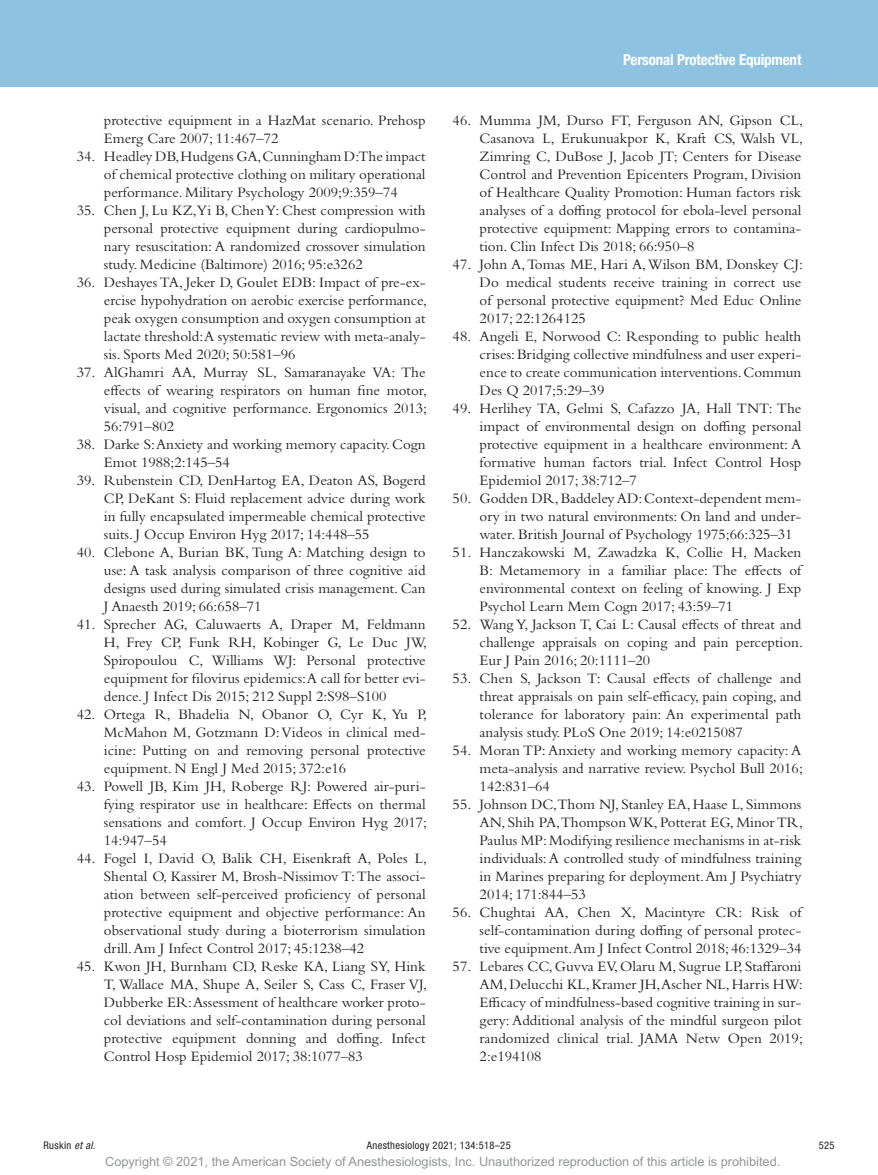
<style>
.page{position:relative;width:878px;height:1175px;background:#fff}
.page>*{position:absolute;margin:0;border:0;box-sizing:border-box;transform-origin:0 0}
.t1{font:15px/18px "Bembo Std";color:#231f20;text-align:justify}
.t2{font:700 condensed 15px "Helvetica Neue LT Std";letter-spacing:-.01em;color:#fff}
.t3{font:12.75px "Arial MT Std";color:#939598}
.t4{font:condensed 10.5px "Helvetica Neue LT Std";letter-spacing:.03em;color:#231f20}
.s1{font-style:italic}
</style>
<div class="page">
<div style="left:0;top:0;width:878px;height:86px;background:#8dc3e0"></div>
<p class="t1" style="left:104px;top:111px;width:323px">protective equipment in a HazMat scenario. Prehosp<br>Emerg Care 2007; 11:467–72</p>
<p class="t1" style="left:104px;top:147px;width:323px;text-indent:-27px">34. Headley DB, Hudgens GA, Cunningham D:The impact of chemical protective clothing on military operational performance. Military Psychology 2009;9:359–74</p>
<p class="t1" style="left:104px;top:201px;width:323px;text-indent:-27px">35. Chen J, Lu KZ,Yi B, Chen Y: Chest compression with personal protective equipment during cardiopulmo&shy;nary resuscitation: A randomized crossover simulation study. Medicine (Baltimore) 2016; 95:e3262</p>
<p class="t1" style="left:104px;top:273px;width:325px;text-indent:-27px">36. Deshayes TA, Jeker D, Goulet EDB: Impact of pre-ex&shy;ercise hypohydration on aerobic exercise performance, peak oxygen consumption and oxygen consumption at lactate threshold:A systematic review with meta-analy&shy;sis. Sports Med 2020; 50:581–96</p>
<p class="t1" style="left:104px;top:363px;width:325px;text-indent:-27px">37. AlGhamri AA, Murray SL, Samaranayake VA: The effects of wearing respirators on human fine motor, visual, and cognitive performance. Ergonomics 2013; 56:791–802</p>
<p class="t1" style="left:104px;top:435px;width:323px;text-indent:-27px">38. Darke S: Anxiety and working memory capacity. Cogn<br>Emot 1988;2:145–54</p>
<p class="t1" style="left:104px;top:471px;width:323px;text-indent:-27px">39. Rubenstein CD, DenHartog EA, Deaton AS, Bogerd CP, DeKant S: Fluid replacement advice during work in fully encapsulated impermeable chemical protective suits. J Occup Environ Hyg 2017; 14:448–55</p>
<p class="t1" style="left:104px;top:543px;width:323px;text-indent:-27px">40. Clebone A, Burian BK, Tung A: Matching design to use: A task analysis comparison of three cognitive aid designs used during simulated crisis management. Can J Anaesth 2019; 66:658–71</p>
<p class="t1" style="left:104px;top:615px;width:325px;text-indent:-27px">41. Sprecher AG, Caluwaerts A, Draper M, Feldmann H, Frey CP, Funk RH, Kobinger G, Le Duc JW, Spiropoulou C, Williams WJ: Personal protective equipment for filovirus epidemics:A call for better evi&shy;dence. J Infect Dis 2015; 212 Suppl 2:S98–S100</p>
<p class="t1" style="left:104px;top:705px;width:325px;text-indent:-27px">42. Ortega R, Bhadelia N, Obanor O, Cyr K, Yu P, McMahon M, Gotzmann D: Videos in clinical med&shy;icine: Putting on and removing personal protective equipment. N Engl J Med 2015; 372:e16</p>
<p class="t1" style="left:104px;top:777px;width:325px;text-indent:-27px">43. Powell JB, Kim JH, Roberge RJ: Powered air-puri&shy;fying respirator use in healthcare: Effects on thermal sensations and comfort. J Occup Environ Hyg 2017; 14:947–54</p>
<p class="t1" style="left:104px;top:849px;width:325px;text-indent:-27px">44. Fogel I, David O, Balik CH, Eisenkraft A, Poles L, Shental O, Kassirer M, Brosh-Nissimov T: The associ&shy;ation between self-perceived proficiency of personal protective equipment and objective performance: An observational study during a bioterrorism simulation drill. Am J Infect Control 2017; 45:1238–42</p>
<p class="t1" style="left:104px;top:957px;width:325px;text-indent:-27px">45. Kwon JH, Burnham CD, Reske KA, Liang SY, Hink T, Wallace MA, Shupe A, Seiler S, Cass C, Fraser VJ, Dubberke ER: Assessment of healthcare worker proto&shy;col deviations and self-contamination during personal protective equipment donning and doffing. Infect Control Hosp Epidemiol 2017; 38:1077–83</p>
<p class="t2" style="left:623px;top:51px;width:180px">Personal Protective Equipment</p>
<p class="t1" style="left:479px;top:111px;width:325px;text-indent:-27px">46. Mumma JM, Durso FT, Ferguson AN, Gipson CL, Casanova L, Erukunuakpor K, Kraft CS, Walsh VL, Zimring C, DuBose J, Jacob JT; Centers for Disease Control and Prevention Epicenters Program, Division of Healthcare Quality Promotion: Human factors risk analyses of a doffing protocol for ebola-level personal protective equipment: Mapping errors to contamina&shy;tion. Clin Infect Dis 2018; 66:950–8</p>
<p class="t1" style="left:479px;top:255px;width:325px;text-indent:-27px">47. John A, Tomas ME, Hari A, Wilson BM, Donskey CJ:<br>Do medical students receive training in correct use of personal protective equipment? Med Educ Online 2017; 22:1264125</p>
<p class="t1" style="left:479px;top:327px;width:323px;text-indent:-27px">48. Angeli E, Norwood C: Responding to public health crises: Bridging collective mindfulness and user experi&shy;ence to create communication interventions. Commun Des Q 2017;5:29–39</p>
<p class="t1" style="left:479px;top:399px;width:323px;text-indent:-27px">49. Herlihey TA, Gelmi S, Cafazzo JA, Hall TNT: The impact of environmental design on doffing personal protective equipment in a healthcare environment: A formative human factors trial. Infect Control Hosp Epidemiol 2017; 38:712–7</p>
<p class="t1" style="left:479px;top:489px;width:323px;text-indent:-27px">50. Godden DR, Baddeley AD: Context-dependent mem&shy;ory in two natural environments: On land and under&shy;water. British Journal of Psychology 1975;66:325–31</p>
<p class="t1" style="left:479px;top:543px;width:323px;text-indent:-27px">51. Hanczakowski M, Zawadzka K, Collie H, Macken B: Metamemory in a familiar place: The effects of environmental context on feeling of knowing. J Exp Psychol Learn Mem Cogn 2017; 43:59–71</p>
<p class="t1" style="left:479px;top:615px;width:325px;text-indent:-27px">52. Wang Y, Jackson T, Cai L: Causal effects of threat and challenge appraisals on coping and pain perception.<br>Eur J Pain 2016; 20:1111–20</p>
<p class="t1" style="left:479px;top:669px;width:323px;text-indent:-27px">53. Chen S, Jackson T: Causal effects of challenge and threat appraisals on pain self-efficacy, pain coping, and tolerance for laboratory pain: An experimental path analysis study. PLoS One 2019; 14:e0215087</p>
<p class="t1" style="left:479px;top:741px;width:325px;text-indent:-27px">54. Moran TP: Anxiety and working memory capacity: A meta-analysis and narrative review. Psychol Bull 2016; 142:831–64</p>
<p class="t1" style="left:479px;top:795px;width:325px;text-indent:-27px">55. Johnson DC,Thom NJ, Stanley EA, Haase L, Simmons AN, Shih PA,Thompson WK, Potterat EG, Minor TR, Paulus MP: Modifying resilience mechanisms in at-risk individuals: A controlled study of mindfulness training in Marines preparing for deployment. Am J Psychiatry 2014; 171:844–53</p>
<p class="t1" style="left:479px;top:903px;width:323px;text-indent:-27px">56. Chughtai AA, Chen X, Macintyre CR: Risk of self-contamination during doffing of personal protec&shy;tive equipment. Am J Infect Control 2018; 46:1329–34</p>
<p class="t1" style="left:479px;top:957px;width:325px;text-indent:-27px">57. Lebares CC, Guvva EV, Olaru M, Sugrue LP, Staffaroni AM, Delucchi KL, Kramer JH,Ascher NL, Harris HW:<br>Efficacy of mindfulness-based cognitive training in sur&shy;gery: Additional analysis of the mindful surgeon pilot randomized clinical trial. JAMA Netw Open 2019; 2:e194108</p>
<p class="t4" style="left:44px;top:1139px;width:53px">Ruskin <span class="s1">et al.</span></p>
<p class="t4" style="left:367px;top:1139px;width:145px">Anesthesiology 2021; 134:518–25</p>
<p class="t4" style="left:818px;top:1139px;width:17px">525</p>
<p class="t3" style="left:105px;top:1154px;width:676px">Copyright © 2021, the American Society of Anesthesiologists, Inc. Unauthorized reproduction of this article is prohibited.</p>
</div>
